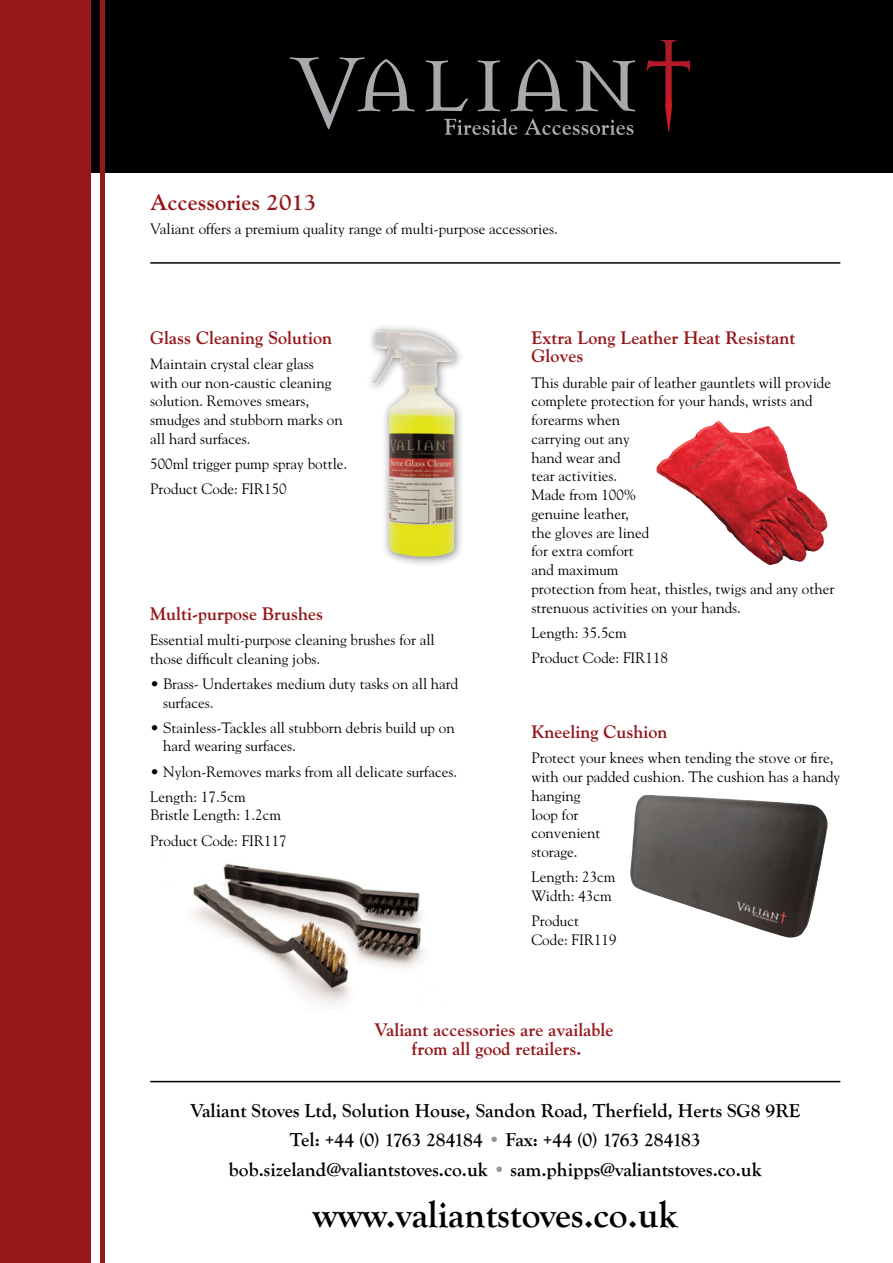
<style>
.page{position:relative;width:893px;height:1263px;background:#fff}
.page>*{position:absolute;margin:0;border:0;box-sizing:border-box;transform-origin:0 0}
.t1{font:700 37.5px "Goudy Old Style T";color:#000}
.t2{font:700 22.5px "Goudy Std";color:#96171a}
.t3{font:700 19.5px "Goudy Old Style T";color:#000}
.t4{font:700 18px/18.8px "Goudy Std";color:#96171a}
.t5{font:15px/18.8px "Goudy Std";color:#000}
.s1{color:#939598}
</style>
<div class="page">
<img style="left:193px;top:863px;width:231px;height:142px">
<div style="left:54px;top:0;width:839px;height:172px;background:#000"></div>
<div style="left:0;top:0;width:91px;height:1263px;background:#96171a"></div>
<hr style="left:101px;top:0;width:4px;height:1263px;background:#96171a">
<div style="left:366px;top:324px;width:99px;height:243px;background:#000;opacity:.5"></div>
<img style="left:372px;top:331px;width:83px;height:226px">
<img style="left:630px;top:795px;width:197px;height:143px">
<img style="left:656px;top:425px;width:142px;height:140px">
<hr style="left:150px;top:1081px;width:690px;height:1px;background:#000">
<hr style="left:150px;top:262px;width:690px;height:2px;background:#000">
<svg style="left:290px;top:57px;width:125px;height:72px"></svg>
<svg style="left:426px;top:60px;width:42px;height:51px"></svg>
<svg style="left:478px;top:60px;width:22px;height:51px"></svg>
<svg style="left:510px;top:59px;width:57px;height:52px"></svg>
<svg style="left:576px;top:60px;width:59px;height:51px"></svg>
<svg style="left:646px;top:40px;width:44px;height:93px"></svg>
<svg style="left:444px;top:118px;width:73px;height:17px"></svg>
<svg style="left:525px;top:118px;width:108px;height:17px"></svg>
<p class="t2" style="left:150px;top:188px;width:168px">Accessories 2013</p>
<p class="t5" style="left:150px;top:219px;width:409px">Valiant offers a premium quality range of multi-purpose accessories.</p>
<p class="t4" style="left:150px;top:328px;width:184px">Glass Cleaning Solution</p>
<p class="t5" style="left:150px;top:354px;width:194px">Maintain crystal clear glass with our non-caustic cleaning solution. Removes smears, smudges and stubborn marks on all hard surfaces.</p>
<p class="t5" style="left:150px;top:454px;width:199px">500ml trigger pump spray bottle.</p>
<p class="t5" style="left:150px;top:479px;width:138px">Product Code: FIR150</p>
<p class="t4" style="left:150px;top:604px;width:175px">Multi-purpose Brushes</p>
<p class="t5" style="left:150px;top:630px;width:286px">Essential multi-purpose cleaning brushes for all those difficult cleaning jobs.</p>
<p class="t5" style="left:163px;top:674px;width:297px;text-indent:-13px">• Brass- Undertakes medium duty tasks on all hard surfaces.</p>
<p class="t5" style="left:163px;top:718px;width:293px;text-indent:-13px">• Stainless-Tackles all stubborn debris build up on hard wearing surfaces.</p>
<p class="t5" style="left:150px;top:762px;width:308px">• Nylon-Removes marks from all delicate surfaces.</p>
<p class="t5" style="left:150px;top:787px;width:132px">Length: 17.5cm<br>Bristle Length: 1.2cm</p>
<p class="t5" style="left:150px;top:831px;width:138px">Product Code: FIR117</p>
<p class="t4" style="left:531px;top:328px;width:265px">Extra Long Leather Heat Resistant<br>Gloves</p>
<p class="t5" style="left:531px;top:373px;width:304px">This durable pair of leather gauntlets will provide complete protection for your hands, wrists and forearms when<br>carrying out any<br>hand wear and<br>tear activities.<br>Made from 100%<br>genuine leather,<br>the gloves are lined<br>for extra comfort<br>and maximum<br>protection from heat, thistles, twigs and any other strenuous activities on your hands.</p>
<p class="t5" style="left:531px;top:623px;width:97px">Length: 35.5cm</p>
<p class="t5" style="left:531px;top:648px;width:138px">Product Code: FIR118</p>
<p class="t4" style="left:531px;top:723px;width:138px">Kneeling Cushion</p>
<p class="t5" style="left:531px;top:749px;width:310px">Protect your knees when tending the stove or fire, with our padded cushion. The cushion has a handy hanging<br>loop for<br>convenient<br>storage.</p>
<p class="t5" style="left:531px;top:867px;width:86px">Length: 23cm<br>Width: 43cm</p>
<p class="t5" style="left:531px;top:911px;width:87px">Product<br>Code: FIR119</p>
<p class="t4" style="left:374px;top:1020px;width:241px;text-align:center">Valiant accessories are available from all good retailers.</p>
<p class="t3" style="left:190px;top:1099px;width:611px">Valiant Stoves Ltd, Solution House, Sandon Road, Therfield, Herts SG8 9RE</p>
<p class="t3" style="left:290px;top:1129px;width:412px">Tel: +44 (0) 1763 284184 <span class="s1">•</span> Fax: +44 (0) 1763 284183</p>
<p class="t3" style="left:229px;top:1159px;width:534px">bob.sizeland@valiantstoves.co.uk <span class="s1">•</span> sam.phipps@valiantstoves.co.uk</p>
<p class="t1" style="left:313px;top:1194px;width:366px">www.valiantstoves.co.uk</p>
</div>
